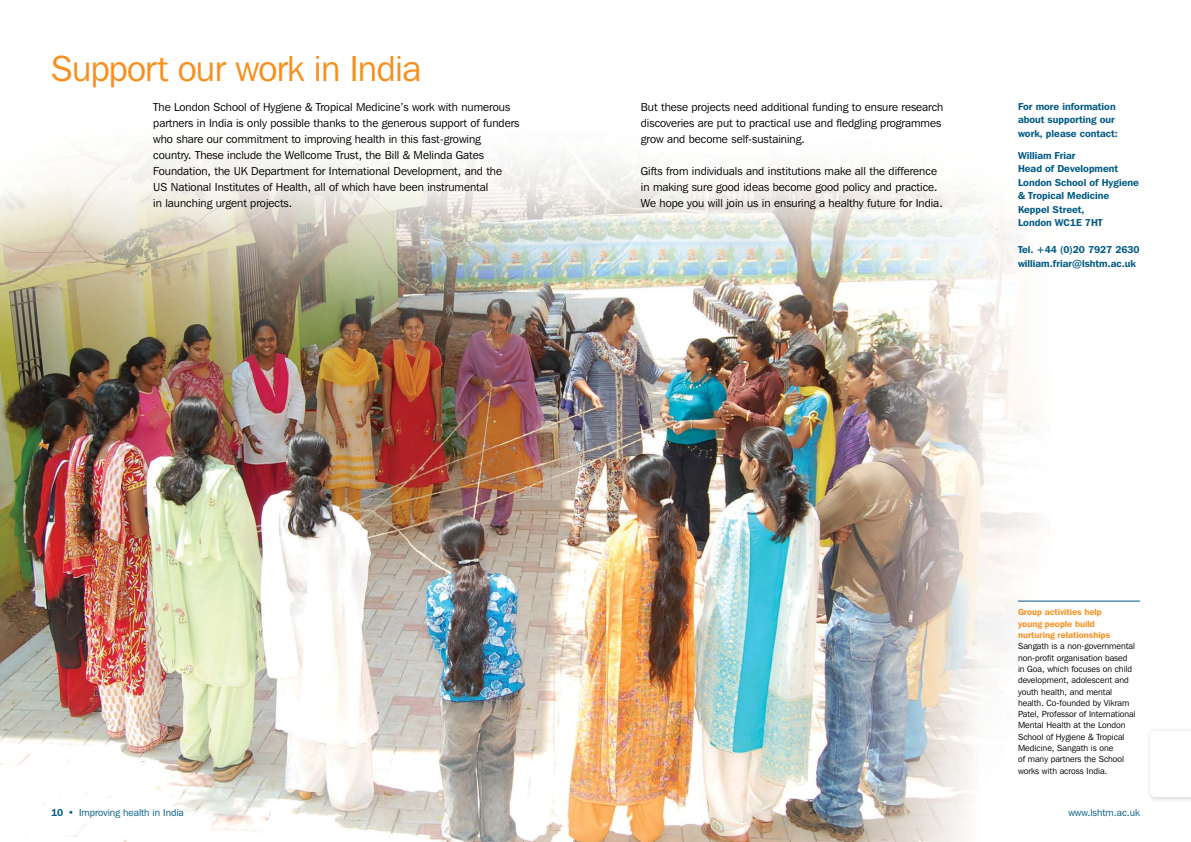
<style>
.page{position:relative;width:1191px;height:842px;background:#fff}
.page>*{position:absolute;margin:0;border:0;box-sizing:border-box;transform-origin:0 0}
.t1{font:36px "Franklin Gothic IT Cby BT";letter-spacing:-.015em;color:#f78f1e}
.t2{font:11.5px/16px "Franklin Gothic IT Cby BT";color:#000}
.t3{font:600 10px/13.5px "Franklin Gothic IT Cby BT";color:#005a84}
.t4{font:10px "Franklin Gothic IT Cby BT";color:#005a84}
.t5{font:8.8px/11.3px "Franklin Gothic IT Cby BT";color:#000}
.t6{font:600 8.8px/11.3px "Franklin Gothic IT Cby BT";color:#f78f1e}
.s1{font-weight:600}
</style>
<div class="page">
<img style="left:0;top:142px;width:1140px;height:700px">
<hr style="left:1018px;top:601px;width:122px;height:1px;background:#005a84">
<div style="left:1145px;top:727px;width:46px;height:77px;background:#000;opacity:.3"></div>
<svg style="left:1149px;top:731px;width:42px;height:66px"></svg>
<h1 class="t1" style="left:51px;top:47px;width:372px">Support our work in India</h1>
<p class="t2" style="left:153px;top:99px;width:368px">The London School of Hygiene &amp; Tropical Medicine’s work with numerous partners in India is only possible thanks to the generous support of funders who share our commitment to improving health in this fast-growing country. These include the Wellcome Trust, the Bill &amp; Melinda Gates Foundation, the UK Department for International Development, and the<br>US National Institutes of Health, all of which have been instrumental<br>in launching urgent projects.</p>
<p class="t2" style="left:641px;top:99px;width:304px">But these projects need additional funding to ensure research discoveries are put to practical use and fledgling programmes grow and become self-sustaining.</p>
<p class="t2" style="left:641px;top:163px;width:303px">Gifts from individuals and institutions make all the difference in making sure good ideas become good policy and practice.<br>We hope you will join us in ensuring a healthy future for India.</p>
<p class="t3" style="left:1018px;top:99px;width:101px">For more information about supporting our work, please contact:</p>
<p class="t3" style="left:1018px;top:148px;width:122px">William Friar<br>Head of Development<br>London School of Hygiene &amp; Tropical Medicine<br>Keppel Street,<br>London WC1E 7HT</p>
<p class="t3" style="left:1018px;top:243px;width:123px">Tel. +44 (0)20 7927 2630 william.friar@lshtm.ac.uk</p>
<p class="t6" style="left:1018px;top:606px;width:94px">Group activities help young people build nurturing relationships</p>
<p class="t5" style="left:1018px;top:640px;width:119px">Sangath is a non-governmental non-profit organisation based in Goa, which focuses on child development, adolescent and youth health, and mental health. Co-founded by Vikram<br>Patel, Professor of International<br>Mental Health at the London<br>School of Hygiene &amp; Tropical<br>Medicine, Sangath is one<br>of many partners the School works with across India.</p>
<p class="t4" style="left:51px;top:807px;width:134px"><span class="s1">10</span> • Improving health in India</p>
<p class="t4" style="left:1068px;top:806px;width:73px">www.lshtm.ac.uk</p>
</div>
